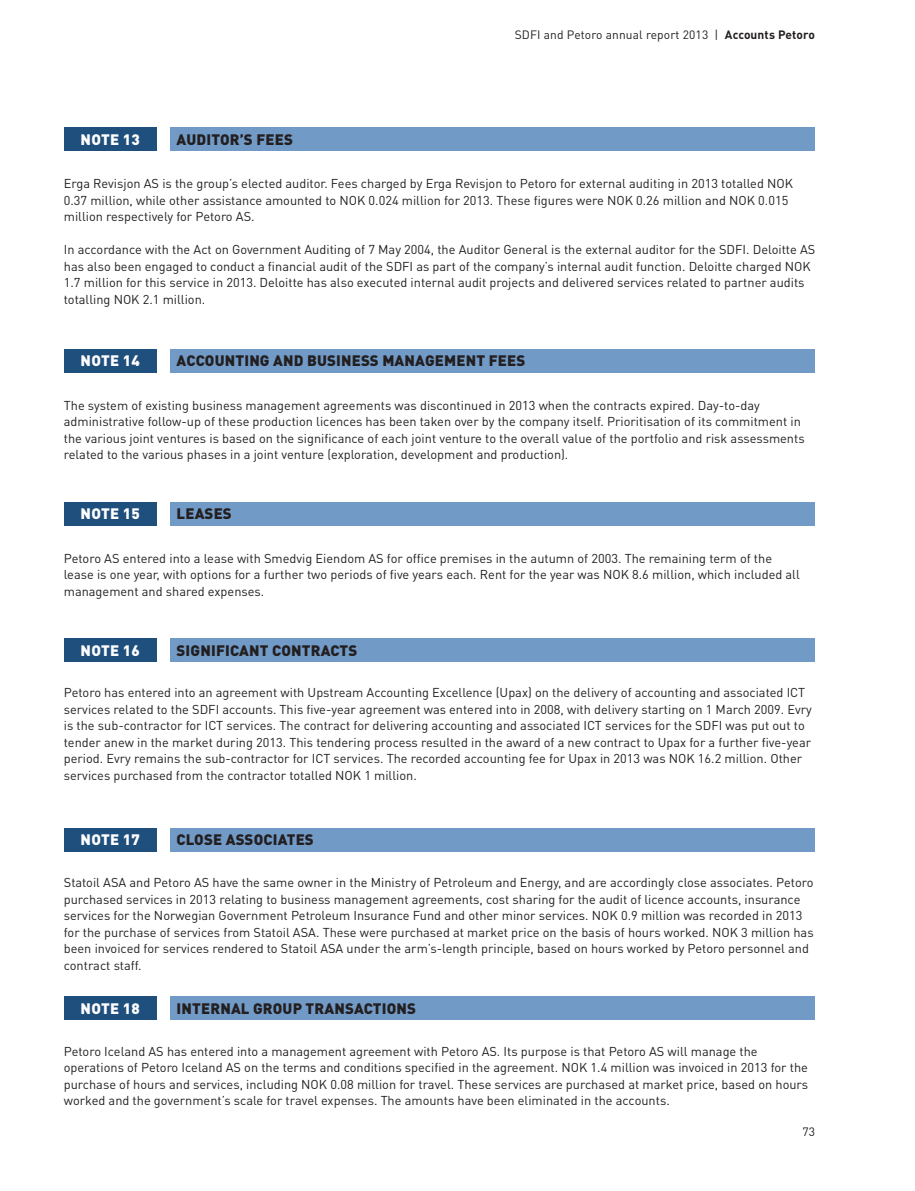
<style>
.page{position:relative;width:915px;height:1191px;background:#fff}
.page>*{position:absolute;margin:0;border:0;box-sizing:border-box;transform-origin:0 0}
.t1{font:900 15px "DIN Pro";letter-spacing:.01em;color:#231f20}
.t2{font:900 15px "DIN Pro";letter-spacing:.01em;color:#fff}
.t3{font:12.75px/16.5px "DIN Pro";color:#231f20}
.t4{font:12px "DIN Pro";letter-spacing:.01em;color:#231f20}
.s1{font-weight:700}
</style>
<div class="page">
<div style="left:170px;top:128px;width:645px;height:23px;background:#719ac7"></div>
<div style="left:170px;top:349px;width:645px;height:23px;background:#719ac7"></div>
<div style="left:170px;top:502px;width:645px;height:23px;background:#719ac7"></div>
<div style="left:170px;top:638px;width:645px;height:23px;background:#719ac7"></div>
<div style="left:170px;top:828px;width:645px;height:23px;background:#719ac7"></div>
<div style="left:170px;top:996px;width:645px;height:24px;background:#719ac7"></div>
<div style="left:64px;top:128px;width:92px;height:23px;background:#1f4f7d"></div>
<div style="left:64px;top:349px;width:92px;height:23px;background:#1f4f7d"></div>
<div style="left:64px;top:502px;width:92px;height:23px;background:#1f4f7d"></div>
<div style="left:64px;top:638px;width:92px;height:23px;background:#1f4f7d"></div>
<div style="left:64px;top:828px;width:92px;height:23px;background:#1f4f7d"></div>
<div style="left:64px;top:996px;width:92px;height:24px;background:#1f4f7d"></div>
<p class="t2" style="left:81px;top:129px;width:61px">NOTE 13</p>
<p class="t1" style="left:176px;top:129px;width:118px">AUDITOR’S FEES</p>
<p class="t4" style="left:514px;top:26px;width:302px">SDFI and Petoro annual report 2013 | <span class="s1">Accounts Petoro</span></p>
<p class="t3" style="left:64px;top:175px;width:730px">Erga Revisjon AS is the group’s elected auditor. Fees charged by Erga Revisjon to Petoro for external auditing in 2013 totalled NOK<br>0.37 million, while other assistance amounted to NOK 0.024 million for 2013. These figures were NOK 0.26 million and NOK 0.015 million respectively for Petoro AS.</p>
<p class="t3" style="left:64px;top:241px;width:752px">In accordance with the Act on Government Auditing of 7 May 2004, the Auditor General is the external auditor for the SDFI. Deloitte AS has also been engaged to conduct a financial audit of the SDFI as part of the company’s internal audit function. Deloitte charged NOK 1.7 million for this service in 2013. Deloitte has also executed internal audit projects and delivered services related to partner audits totalling NOK 2.1 million.</p>
<p class="t2" style="left:81px;top:351px;width:61px">NOTE 14</p>
<p class="t1" style="left:176px;top:351px;width:350px">ACCOUNTING AND BUSINESS MANAGEMENT FEES</p>
<p class="t3" style="left:64px;top:396px;width:742px">The system of existing business management agreements was discontinued in 2013 when the contracts expired. Day-to-day administrative follow-up of these production licences has been taken over by the company itself. Prioritisation of its commitment in the various joint ventures is based on the significance of each joint venture to the overall value of the portfolio and risk assessments related to the various phases in a joint venture (exploration, development and production).</p>
<p class="t2" style="left:81px;top:504px;width:61px">NOTE 15</p>
<p class="t1" style="left:176px;top:504px;width:57px">LEASES</p>
<p class="t3" style="left:64px;top:549px;width:737px">Petoro AS entered into a lease with Smedvig Eiendom AS for office premises in the autumn of 2003. The remaining term of the lease is one year, with options for a further two periods of five years each. Rent for the year was NOK 8.6 million, which included all management and shared expenses.</p>
<p class="t2" style="left:81px;top:640px;width:61px">NOTE 16</p>
<p class="t1" style="left:176px;top:640px;width:182px">SIGNIFICANT CONTRACTS</p>
<p class="t3" style="left:64px;top:684px;width:749px">Petoro has entered into an agreement with Upstream Accounting Excellence (Upax) on the delivery of accounting and associated ICT services related to the SDFI accounts. This five-year agreement was entered into in 2008, with delivery starting on 1 March 2009. Evry is the sub-contractor for ICT services. The contract for delivering accounting and associated ICT services for the SDFI was put out to tender anew in the market during 2013. This tendering process resulted in the award of a new contract to Upax for a further five-year period. Evry remains the sub-contractor for ICT services. The recorded accounting fee for Upax in 2013 was NOK 16.2 million. Other services purchased from the contractor totalled NOK 1 million.</p>
<p class="t2" style="left:81px;top:829px;width:61px">NOTE 17</p>
<p class="t1" style="left:176px;top:829px;width:139px">CLOSE ASSOCIATES</p>
<p class="t3" style="left:64px;top:874px;width:751px">Statoil ASA and Petoro AS have the same owner in the Ministry of Petroleum and Energy, and are accordingly close associates. Petoro purchased services in 2013 relating to business management agreements, cost sharing for the audit of licence accounts, insurance services for the Norwegian Government Petroleum Insurance Fund and other minor services. NOK 0.9 million was recorded in 2013 for the purchase of services from Statoil ASA. These were purchased at market price on the basis of hours worked. NOK 3 million has been invoiced for services rendered to Statoil ASA under the arm’s-length principle, based on hours worked by Petoro personnel and contract staff.</p>
<p class="t2" style="left:81px;top:998px;width:61px">NOTE 18</p>
<p class="t1" style="left:176px;top:998px;width:241px">INTERNAL GROUP TRANSACTIONS</p>
<p class="t3" style="left:64px;top:1042px;width:745px">Petoro Iceland AS has entered into a management agreement with Petoro AS. Its purpose is that Petoro AS will manage the operations of Petoro Iceland AS on the terms and conditions specified in the agreement. NOK 1.4 million was invoiced in 2013 for the purchase of hours and services, including NOK 0.08 million for travel. These services are purchased at market price, based on hours worked and the government’s scale for travel expenses. The amounts have been eliminated in the accounts.</p>
<p class="t4" style="left:802px;top:1123px;width:14px">73</p>
</div>
